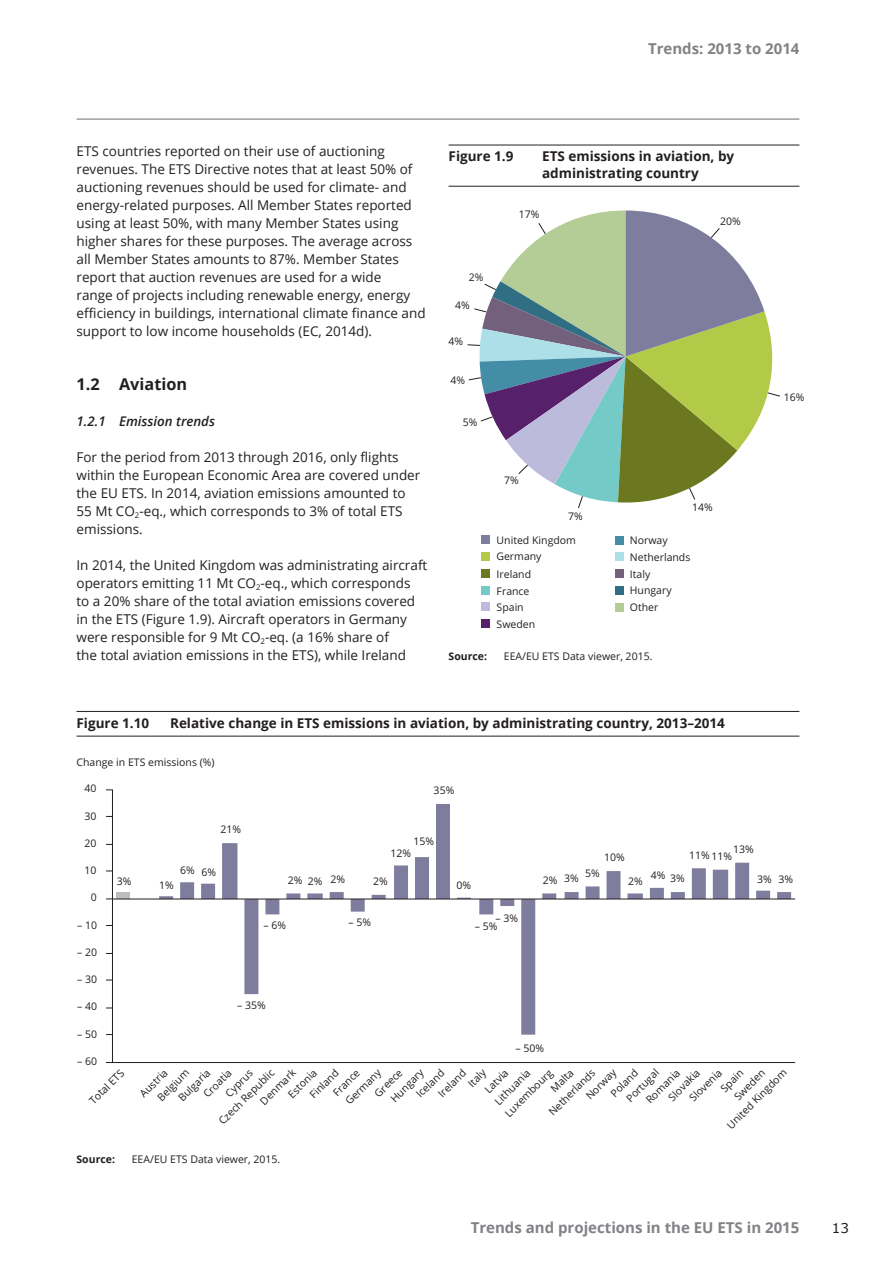
<style>
.page{position:relative;width:893px;height:1263px;background:#fff}
.page>*{position:absolute;margin:0;border:0;box-sizing:border-box;transform-origin:0 0}
.Heading_2{font:700 16.2px "Open Sans";color:#231f20}
.t1{font:700 15px "Open Sans";color:#808285}
.Body_Text{font:13.5px/18px "Open Sans";color:#231f20}
.Figure_Title{font:700 13.5px/16.5px "Open Sans";color:#231f20}
.t2{font:13.5px "Verdana";color:#231f20}
.Heading_4{font:italic 600 13.35px "Open Sans";color:#231f20}
.Note_Source{font:10.5px "Open Sans";color:#231f20}
.Note_Source-2{font:700 10.5px "Open Sans";color:#231f20}
</style>
<div class="page">
<hr style="left:77px;top:119px;width:722px;height:1px;background:#6c6d70">
<hr style="left:449px;top:145px;width:350px;height:1px;background:#231f20">
<hr style="left:449px;top:186px;width:350px;height:1px;background:#231f20">
<div style="left:481px;top:535px;width:9px;height:9px;background:#7f7d9e"></div>
<div style="left:481px;top:552px;width:9px;height:9px;background:#b3ca49"></div>
<div style="left:481px;top:569px;width:9px;height:9px;background:#6b781f"></div>
<div style="left:481px;top:586px;width:9px;height:8px;background:#73cac7"></div>
<div style="left:481px;top:603px;width:9px;height:8px;background:#bdbbdc"></div>
<div style="left:481px;top:619px;width:9px;height:9px;background:#57206a"></div>
<div style="left:615px;top:536px;width:8px;height:8px;background:#438ea6"></div>
<div style="left:615px;top:553px;width:8px;height:8px;background:#addfe9"></div>
<div style="left:615px;top:569px;width:8px;height:9px;background:#72607d"></div>
<div style="left:615px;top:586px;width:8px;height:9px;background:#306f83"></div>
<div style="left:615px;top:603px;width:8px;height:8px;background:#b4cc95"></div>
<svg style="left:467px;top:210px;width:313px;height:298px"></svg>
<hr style="left:77px;top:711px;width:722px;height:1px;background:#231f20">
<hr style="left:77px;top:736px;width:722px;height:1px;background:#231f20">
<div style="left:116px;top:892px;width:14px;height:7px;background:#bcbdc0"></div>
<svg style="left:159px;top:804px;width:632px;height:231px"></svg>
<hr style="left:112px;top:790px;width:1px;height:272px;background:#231f20">
<hr style="left:112px;top:899px;width:683px;height:1px;background:#231f20">
<hr style="left:112px;top:1062px;width:683px;height:1px;background:#231f20">
<p class="t1" style="left:648px;top:38px;width:153px">Trends: 2013 to 2014</p>
<p class="Body_Text" style="left:77px;top:142px;width:351px">ETS countries reported on their use of auctioning revenues. The ETS Directive notes that at least 50% of auctioning revenues should be used for climate- and energy-related purposes. All Member States reported using at least 50%, with many Member States using higher shares for these purposes. The average across all Member States amounts to 87%. Member States report that auction revenues are used for a wide<br>range of projects including renewable energy, energy efficiency in buildings, international climate finance and support to low income households (EC, 2014d).</p>
<p class="Heading_2" style="left:77px;top:372px;width:112px">1.2 Aviation</p>
<p class="Heading_4" style="left:77px;top:412px;width:140px">1.2.1 Emission trends</p>
<p class="Body_Text" style="left:77px;top:448px;width:345px">For the period from 2013 through 2016, only flights within the European Economic Area are covered under the EU ETS. In 2014, aviation emissions amounted to 55 Mt CO<sub>2</sub>‑eq., which corresponds to 3% of total ETS emissions.</p>
<p class="Body_Text" style="left:77px;top:556px;width:352px">In 2014, the United Kingdom was administrating aircraft operators emitting 11 Mt CO<sub>2</sub>‑eq., which corresponds<br>to a 20% share of the total aviation emissions covered in the ETS (Figure 1.9). Aircraft operators in Germany were responsible for 9 Mt CO<sub>2</sub>‑eq. (a 16% share of<br>the total aviation emissions in the ETS), while Ireland</p>
<p class="Figure_Title" style="left:449px;top:148px;width:66px">Figure 1.9</p>
<p class="Figure_Title" style="left:542px;top:148px;width:194px">ETS emissions in aviation, by administrating country</p>
<p class="Note_Source" style="left:469px;top:270px;width:16px">2%</p>
<p class="Note_Source" style="left:455px;top:298px;width:16px">4%</p>
<p class="Note_Source" style="left:449px;top:334px;width:16px">4%</p>
<p class="Note_Source" style="left:450px;top:373px;width:16px">4%</p>
<p class="Note_Source" style="left:463px;top:415px;width:16px">5%</p>
<p class="Note_Source" style="left:519px;top:207px;width:22px">17%</p>
<p class="Note_Source" style="left:720px;top:214px;width:22px">20%</p>
<p class="Note_Source" style="left:504px;top:473px;width:16px">7%</p>
<p class="Note_Source" style="left:568px;top:509px;width:16px">7%</p>
<p class="Note_Source" style="left:497px;top:533px;width:81px">United Kingdom</p>
<p class="Note_Source" style="left:496px;top:549px;width:47px">Germany</p>
<p class="Note_Source" style="left:497px;top:567px;width:36px">Ireland</p>
<p class="Note_Source" style="left:497px;top:584px;width:34px">France</p>
<p class="Note_Source" style="left:497px;top:600px;width:29px">Spain</p>
<p class="Note_Source" style="left:497px;top:617px;width:40px">Sweden</p>
<p class="Note_Source" style="left:630px;top:533px;width:39px">Norway</p>
<p class="Note_Source" style="left:692px;top:500px;width:22px">14%</p>
<p class="Note_Source" style="left:630px;top:550px;width:62px">Netherlands</p>
<p class="Note_Source" style="left:630px;top:566px;width:22px">Italy</p>
<p class="Note_Source" style="left:630px;top:583px;width:43px">Hungary</p>
<p class="Note_Source" style="left:630px;top:600px;width:30px">Other</p>
<p class="Note_Source-2" style="left:449px;top:649px;width:40px">Source:</p>
<p class="Note_Source" style="left:504px;top:649px;width:150px">EEA/EU ETS Data viewer, 2015.</p>
<p class="Note_Source" style="left:784px;top:390px;width:22px">16%</p>
<p class="Figure_Title" style="left:77px;top:714px;width:74px">Figure 1.10</p>
<p class="Figure_Title" style="left:170px;top:714px;width:556px">Relative change in ETS emissions in aviation, by administrating country, 2013–2014</p>
<p class="Note_Source" style="left:77px;top:755px;width:140px">Change in ETS emissions (%)</p>
<p class="Note_Source" style="left:85px;top:781px;width:14px">40</p>
<p class="Note_Source" style="left:85px;top:809px;width:14px">30</p>
<p class="Note_Source" style="left:85px;top:836px;width:14px">20</p>
<p class="Note_Source" style="left:85px;top:863px;width:14px">10</p>
<p class="Note_Source" style="left:91px;top:890px;width:8px">0</p>
<p class="Note_Source" style="left:77px;top:918px;width:21px">– 10</p>
<p class="Note_Source" style="left:77px;top:945px;width:21px">– 20</p>
<p class="Note_Source" style="left:77px;top:972px;width:21px">– 30</p>
<p class="Note_Source" style="left:117px;top:873px;width:16px">3%</p>
<p class="Note_Source" style="left:221px;top:822px;width:22px">21%</p>
<p class="Note_Source" style="left:180px;top:864px;width:38px">6% 6%</p>
<p class="Note_Source" style="left:159px;top:878px;width:16px">1%</p>
<p class="Note_Source" style="left:434px;top:783px;width:22px">35%</p>
<p class="Note_Source" style="left:413px;top:834px;width:22px">15%</p>
<p class="Note_Source" style="left:390px;top:845px;width:22px">12%</p>
<p class="Note_Source" style="left:288px;top:873px;width:59px">2% 2% 2%</p>
<p class="Note_Source" style="left:373px;top:873px;width:16px">2%</p>
<p class="Note_Source" style="left:457px;top:878px;width:16px">0%</p>
<p class="Note_Source" style="left:264px;top:918px;width:24px">– 6%</p>
<p class="Note_Source" style="left:348px;top:915px;width:24px">– 5%</p>
<p class="Note_Source" style="left:495px;top:911px;width:24px">– 3%</p>
<p class="Note_Source" style="left:475px;top:919px;width:24px">– 5%</p>
<p class="Note_Source" style="left:77px;top:999px;width:21px">– 40</p>
<p class="Note_Source" style="left:77px;top:1027px;width:21px">– 50</p>
<p class="Note_Source" style="left:237px;top:997px;width:30px">– 35%</p>
<p class="Note_Source" style="left:604px;top:850px;width:22px">10%</p>
<p class="Note_Source" style="left:733px;top:842px;width:22px">13%</p>
<p class="Note_Source" style="left:689px;top:848px;width:44px">11% 11%</p>
<p class="Note_Source" style="left:585px;top:866px;width:16px">5%</p>
<p class="Note_Source" style="left:543px;top:872px;width:37px">2% 3%</p>
<p class="Note_Source" style="left:628px;top:873px;width:16px">2%</p>
<p class="Note_Source" style="left:651px;top:869px;width:36px">4% 3%</p>
<p class="Note_Source" style="left:757px;top:872px;width:37px">3% 3%</p>
<p class="Note_Source" style="left:77px;top:1054px;width:21px">– 60</p>
<p class="Note_Source" style="left:515px;top:1041px;width:30px">– 50%</p>
<p class="Note_Source" style="left:257px;top:1098px;width:47px;rotate:-45deg">Denmark</p>
<p class="Note_Source" style="left:86px;top:1097px;width:46px;rotate:-45deg">Total ETS</p>
<p class="Note_Source" style="left:136px;top:1090px;width:36px;rotate:-45deg">Austria</p>
<p class="Note_Source" style="left:306px;top:1091px;width:37px;rotate:-45deg">Finland</p>
<p class="Note_Source" style="left:607px;top:1090px;width:36px;rotate:-45deg">Poland</p>
<p class="Note_Source" style="left:623px;top:1095px;width:43px;rotate:-45deg">Portugal</p>
<p class="Note_Source" style="left:413px;top:1090px;width:37px;rotate:-45deg">Iceland</p>
<p class="Note_Source" style="left:435px;top:1090px;width:36px;rotate:-45deg">Ireland</p>
<p class="Note_Source" style="left:465px;top:1080px;width:22px;rotate:-45deg">Italy</p>
<p class="Note_Source" style="left:387px;top:1095px;width:43px;rotate:-45deg">Hungary</p>
<p class="Note_Source" style="left:583px;top:1092px;width:39px;rotate:-45deg">Norway</p>
<p class="Note_Source" style="left:342px;top:1097px;width:47px;rotate:-45deg">Germany</p>
<p class="Note_Source" style="left:502px;top:1110px;width:64px;rotate:-45deg">Luxembourg</p>
<p class="Note_Source" style="left:215px;top:1118px;width:75px;rotate:-45deg">Czech Republic</p>
<p class="Note_Source" style="left:545px;top:1108px;width:62px;rotate:-45deg">Netherlands</p>
<p class="Note_Source" style="left:222px;top:1090px;width:36px;rotate:-45deg">Cyprus</p>
<p class="Note_Source" style="left:330px;top:1089px;width:34px;rotate:-45deg">France</p>
<p class="Note_Source" style="left:371px;top:1090px;width:36px;rotate:-45deg">Greece</p>
<p class="Note_Source" style="left:724px;top:1122px;width:81px;rotate:-45deg">United Kingdom</p>
<p class="Note_Source" style="left:731px;top:1093px;width:40px;rotate:-45deg">Sweden</p>
<p class="Note_Source" style="left:717px;top:1085px;width:29px;rotate:-45deg">Spain</p>
<p class="Note_Source" style="left:154px;top:1094px;width:41px;rotate:-45deg">Belgium</p>
<p class="Note_Source" style="left:175px;top:1094px;width:42px;rotate:-45deg">Bulgaria</p>
<p class="Note_Source" style="left:686px;top:1094px;width:42px;rotate:-45deg">Slovenia</p>
<p class="Note_Source" style="left:491px;top:1098px;width:47px;rotate:-45deg">Lithuania</p>
<p class="Note_Source" style="left:665px;top:1094px;width:41px;rotate:-45deg">Slovakia</p>
<p class="Note_Source" style="left:285px;top:1091px;width:37px;rotate:-45deg">Estonia</p>
<p class="Note_Source" style="left:200px;top:1090px;width:37px;rotate:-45deg">Croatia</p>
<p class="Note_Source" style="left:643px;top:1096px;width:45px;rotate:-45deg">Romania</p>
<p class="Note_Source" style="left:547px;top:1085px;width:29px;rotate:-45deg">Malta</p>
<p class="Note_Source" style="left:481px;top:1086px;width:30px;rotate:-45deg">Latvia</p>
<p class="Note_Source-2" style="left:77px;top:1151px;width:40px">Source:</p>
<p class="Note_Source" style="left:132px;top:1151px;width:150px">EEA/EU ETS Data viewer, 2015.</p>
<p class="t1" style="left:471px;top:1217px;width:330px">Trends and projections in the EU ETS in 2015</p>
<p class="t2" style="left:832px;top:1219px;width:19px">13</p>
</div>
